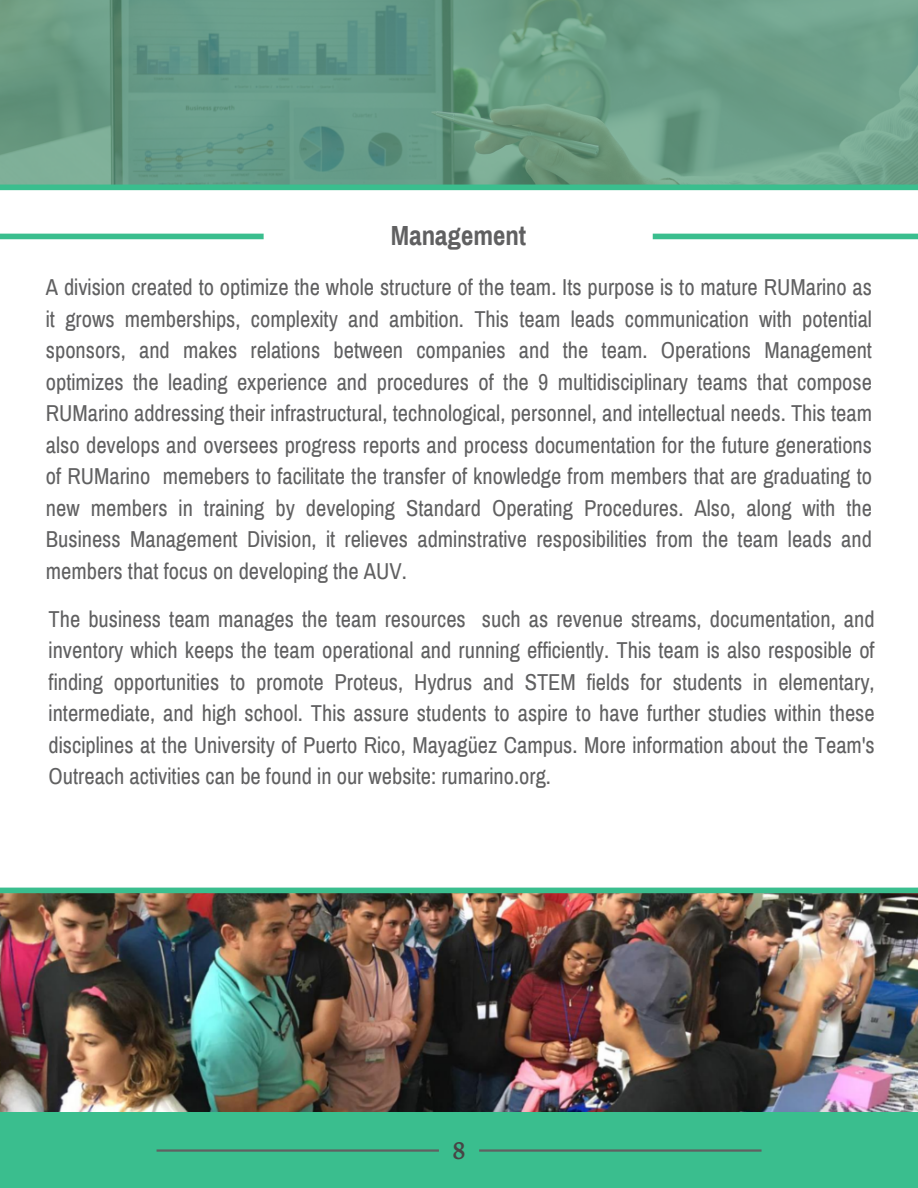
<style>
.page{position:relative;width:918px;height:1188px;background:#fff}
.page>*{position:absolute;margin:0;border:0;box-sizing:border-box;transform-origin:0 0}
.t1{font:500 28.5px "Alegreya";color:#474545}
.t2{font:700 27px "Archivo Narrow";color:#606061}
.t3{font:22.5px/31.5px "Archivo Narrow";color:#606061;text-align:justify}
</style>
<div class="page">
<div style="left:0;top:1111px;width:918px;height:77px;background:#3abe8e"></div>
<hr style="left:479px;top:1149px;width:283px;height:3px;background:#606061">
<hr style="left:157px;top:1149px;width:282px;height:3px;background:#606061">
<img style="left:0;top:0;width:918px;height:185px">
<div style="left:653px;top:234px;width:265px;height:5px;background:#3abe8e"></div>
<div style="left:0;top:234px;width:264px;height:5px;background:#3abe8e"></div>
<img style="left:0;top:893px;width:918px;height:218px">
<div style="left:0;top:185px;width:918px;height:5px;background:#3abe8e"></div>
<div style="left:0;top:888px;width:918px;height:5px;background:#3abe8e"></div>
<p class="t2" style="left:391px;top:221px;width:137px">Management</p>
<p class="t3" style="left:46px;top:272px;width:828px">A division created to optimize the whole structure of the team. Its purpose is to mature RUMarino as it grows memberships, complexity and ambition. This team leads communication with potential sponsors, and makes relations between companies and the team. Operations Management optimizes the leading experience and procedures of the 9 multidisciplinary teams that compose RUMarino addressing their infrastructural, technological, personnel, and intellectual needs. This team also develops and oversees progress reports and process documentation for the future generations of RUMarino memebers to facilitate the transfer of knowledge from members that are graduating to new members in training by developing Standard Operating Procedures. Also, along with the Business Management Division, it relieves adminstrative resposibilities from the team leads and members that focus on developing the AUV.</p>
<p class="t3" style="left:49px;top:604px;width:828px">The business team manages the team resources such as revenue streams, documentation, and inventory which keeps the team operational and running efficiently. This team is also resposible of finding opportunities to promote Proteus, Hydrus and STEM fields for students in elementary, intermediate, and high school. This assure students to aspire to have further studies within these disciplines at the University of Puerto Rico, Mayagüez Campus. More information about the Team's Outreach activities can be found in our website: rumarino.org.</p>
<p class="t1" style="left:452px;top:1130px;width:15px">8</p>
</div>
